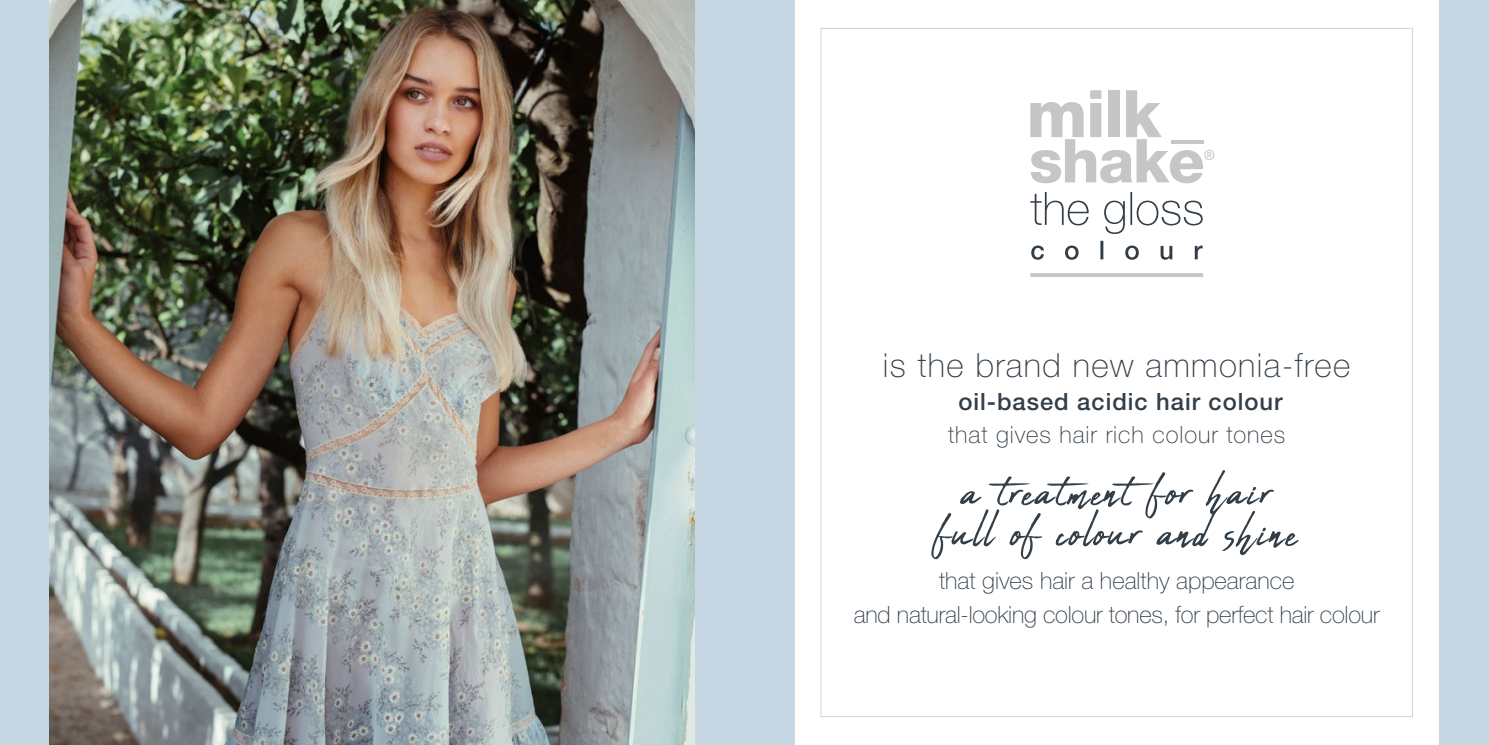
<style>
.page{position:relative;width:1489px;height:745px;background:#fff}
.page>*{position:absolute;margin:0;border:0;box-sizing:border-box;transform-origin:0 0}
.t1{font:66.33px "Abuget";letter-spacing:.03em;color:#323e48}
.t2{font:100 33.25px "Helvetica Neue LT Pro";letter-spacing:.04em;color:#323e48}
.t3{font:100 23.8px/33.9px "Helvetica Neue LT Pro";color:#323e48;text-align:center}
.t4{font:100 23.8px/33.2px "Helvetica Neue LT Pro";letter-spacing:.04em;color:#323e48;text-align:center}
.s1{font-weight:500}
</style>
<div class="page">
<svg style="left:1031px;top:240px;width:171px;height:19px"></svg>
<svg style="left:1030px;top:192px;width:172px;height:42px"></svg>
<svg style="left:1030px;top:90px;width:184px;height:93px"></svg>
<hr style="left:1030px;top:273px;width:172px;height:4px;background:#c6c6c6">
<div style="left:0;top:0;width:794px;height:744px;background:#c6d7e3"></div>
<div style="left:1439px;top:0;width:49px;height:744px;background:#c6d7e3"></div>
<img style="left:50px;top:0;width:645px;height:744px">
<p class="t2" style="left:882px;top:345px;width:469px">is the brand new ammonia-free</p>
<p class="t4" style="left:948px;top:384px;width:339px"><span class="s1">oil-based acidic hair colour </span>that gives hair rich colour tones</p>
<p class="t1" style="left:961px;top:454px;width:311px">a treatment for hair</p>
<p class="t1" style="left:935px;top:494px;width:364px">full of colour and shine</p>
<p class="t3" style="left:853px;top:563px;width:527px">that gives hair a healthy appearance<br>and natural-looking colour tones, for perfect hair colour</p>
</div>
